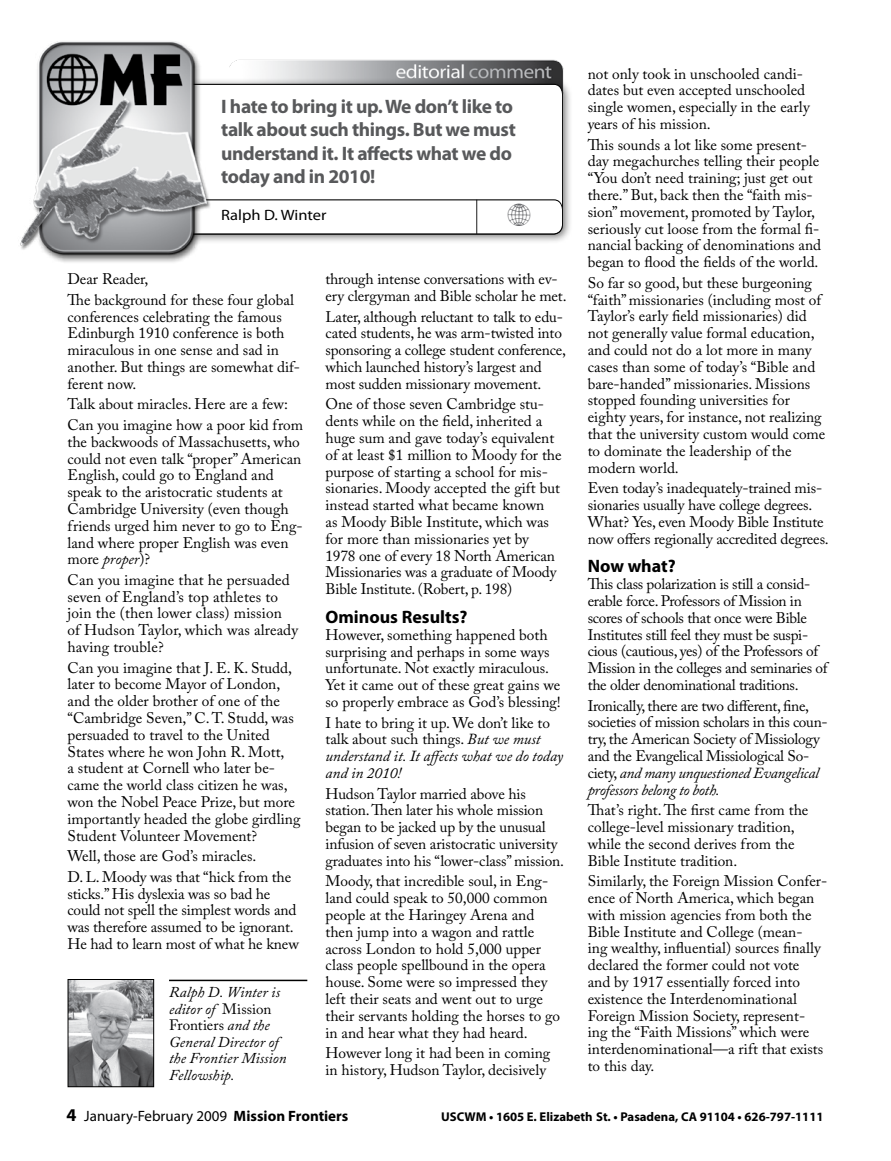
<style>
.page{position:relative;width:891px;height:1161px;background:#fff}
.page>*{position:absolute;margin:0;border:0;box-sizing:border-box;transform-origin:0 0}
.t1{font:700 19.5px/23.4px "Myriad Pro";letter-spacing:-.02em;color:#58595b}
.t2{font:700 18px "Myriad Pro";color:#000}
.t3{font:15.3px/16.8px "Adobe Caslon Pro";color:#000}
.t4{font:15.3px/16.8px "Adobe Caslon Pro";letter-spacing:-.02em;color:#000}
.t5{font:italic 15.3px/16.8px "Adobe Caslon Pro";color:#000}
.t6{font:italic 15px/16.5px "Adobe Caslon Pro";letter-spacing:.005em;color:#000}
.t7{font:15px "Myriad Pro";color:#000}
.t8{font:15px "Myriad Pro";color:#000;scale:1.1 1}
.t9{font:700 12.75px "Myriad Pro";color:#000}
.s1{font-style:italic}
.s2{font-style:normal}
.s3{font-weight:700;font-size:18px}
.s4{font-weight:700}
</style>
<div class="page">
<hr style="left:169px;top:980px;width:138px;height:1px;background:#000">
<img style="left:230px;top:59px;width:334px;height:19px">
<div style="left:171px;top:78px;width:402px;height:166px;background:#000;opacity:.55"></div>
<svg style="left:212px;top:84px;width:351px;height:116px"></svg>
<img style="left:20px;top:41px;width:192px;height:221px">
<img style="left:70px;top:981px;width:82px;height:104px">
<div style="left:68px;top:979px;width:86px;height:108px;border:1px solid #000"></div>
<svg style="left:177px;top:200px;width:386px;height:34px"></svg>
<p class="t1" style="left:221px;top:94px;width:296px">I hate to bring it up. We don’t like to talk about such things. But we must understand it. It affects what we do today and in 2010!</p>
<p class="t8" style="left:221px;top:206px;width:97px">Ralph D. Winter</p>
<p class="t3" style="left:68px;top:269px;width:228px;line-height:20.5px">Dear Reader,<br>The background for these four global</p>
<p class="t3" style="left:68px;top:308px;width:234px">conferences celebrating the famous<br>Edinburgh 1910 conference is both miraculous in one sense and sad in another. But things are somewhat dif&shy;ferent now.</p>
<p class="t3" style="left:68px;top:394px;width:237px;line-height:20.5px">Talk about miracles. Here are a few:<br>Can you imagine how a poor kid from</p>
<p class="t3" style="left:68px;top:433px;width:237px">the backwoods of Massachusetts, who could not even talk “proper” American<br>English, could go to England and speak to the aristocratic students at<br>Cambridge University (even though friends urged him never to go to Eng&shy;land where proper English was even more <span class="s1">proper</span>)?</p>
<p class="t3" style="left:68px;top:571px;width:232px">Can you imagine that he persuaded seven of England’s top athletes to join the (then lower class) mission of Hudson Taylor, which was already having trouble?</p>
<p class="t3" style="left:68px;top:659px;width:234px">Can you imagine that J. E. K. Studd, later to become Mayor of London, and the older brother of one of the “Cambridge Seven,” C. T. Studd, was persuaded to travel to the United States where he won John R. Mott,<br>a student at Cornell who later be&shy;came the world class citizen he was, won the Nobel Peace Prize, but more importantly headed the globe girdling Student Volunteer Movement?</p>
<p class="t3" style="left:68px;top:846px;width:225px;line-height:20.5px">Well, those are God’s miracles.<br>D. L. Moody was that “hick from the</p>
<p class="t3" style="left:68px;top:885px;width:233px">sticks.” His dyslexia was so bad he could not spell the simplest words and was therefore assumed to be ignorant.<br>He had to learn most of what he knew</p>
<p class="t6" style="left:169px;top:984px;width:119px">Ralph D. Winter is editor of <span class="s2">Mission<br>Frontiers</span> and the<br>General Director of the Frontier Mission<br>Fellowship.</p>
<p class="t3" style="left:326px;top:270px;width:243px">through intense conversations with ev&shy;ery clergyman and Bible scholar he met.</p>
<p class="t3" style="left:326px;top:308px;width:242px">Later, although reluctant to talk to edu&shy;cated students, he was arm-twisted into sponsoring a college student conference, which launched history’s largest and most sudden missionary movement.</p>
<p class="t3" style="left:326px;top:396px;width:238px">One of those seven Cambridge stu&shy;dents while on the field, inherited a huge sum and gave today’s equivalent of at least $1 million to Moody for the purpose of starting a school for mis&shy;sionaries. Moody accepted the gift but instead started what became known<br>as Moody Bible Institute, which was for more than missionaries yet by 1978 one of every 18 North American Missionaries was a graduate of Moody Bible Institute. (Robert, p. 198)</p>
<p class="t2" style="left:326px;top:605px;width:144px">Ominous Results?</p>
<p class="t3" style="left:326px;top:626px;width:237px">However, something happened both surprising and perhaps in some ways unfortunate. Not exactly miraculous.<br>Yet it came out of these great gains we so properly embrace as God’s blessing!</p>
<p class="t5" style="left:326px;top:714px;width:239px"><span class="s2">I hate to bring it up. We don’t like to talk about such things.</span> But we must understand it. It affects what we do today and in 2010!</p>
<p class="t3" style="left:326px;top:785px;width:240px">Hudson Taylor married above his station. Then later his whole mission began to be jacked up by the unusual infusion of seven aristocratic university graduates into his “lower-class” mission.</p>
<p class="t3" style="left:326px;top:873px;width:236px">Moody, that incredible soul, in Eng&shy;land could speak to 50,000 common people at the Haringey Arena and then jump into a wagon and rattle across London to hold 5,000 upper class people spellbound in the opera house. Some were so impressed they left their seats and went out to urge their servants holding the horses to go in and hear what they had heard.</p>
<p class="t3" style="left:326px;top:1044px;width:226px">However long it had been in coming in history, Hudson Taylor, decisively</p>
<p class="t3" style="left:588px;top:65px;width:223px">not only took in unschooled candi&shy;dates but even accepted unschooled single women, especially in the early years of his mission.</p>
<p class="t3" style="left:588px;top:136px;width:235px">This sounds a lot like some present&shy;day megachurches telling their people “You don’t need training; just get out there.” But, back then the “faith mis&shy;sion” movement, promoted by Taylor, seriously cut loose from the formal fi&shy;nancial backing of denominations and began to flood the fields of the world.</p>
<p class="t3" style="left:588px;top:274px;width:239px">So far so good, but these burgeoning “faith” missionaries (including most of Taylor’s early field missionaries) did not generally value formal education, and could not do a lot more in many cases than some of today’s “Bible and bare-handed” missionaries. Missions stopped founding universities for eighty years, for instance, not realizing that the university custom would come to dominate the leadership of the modern world.</p>
<p class="t3" style="left:588px;top:479px;width:243px">Even today’s inadequately-trained mis&shy;sionaries usually have college degrees.<br>What? Yes, even Moody Bible Institute now offers regionally accredited degrees.</p>
<p class="t2" style="left:588px;top:555px;width:90px">Now what?</p>
<p class="t4" style="left:588px;top:576px;width:241px">This class polarization is still a consid&shy;erable force. Professors of Mission in scores of schools that once were Bible Institutes still feel they must be suspi&shy;cious (cautious, yes) of the Professors of Mission in the colleges and seminaries of the older denominational traditions.</p>
<p class="t4" style="left:588px;top:697px;width:241px">Ironically, there are two different, fine, societies of mission scholars in this coun&shy;try, the American Society of Missiology and the Evangelical Missiological So&shy;ciety, <span class="s1">and many unquestioned Evangelical professors belong to both.</span></p>
<p class="t3" style="left:588px;top:802px;width:222px">That’s right. The first came from the college-level missionary tradition, while the second derives from the Bible Institute tradition.</p>
<p class="t3" style="left:588px;top:872px;width:241px">Similarly, the Foreign Mission Confer&shy;ence of North America, which began with mission agencies from both the Bible Institute and College (mean-<br>ing wealthy, influential) sources finally declared the former could not vote<br>and by 1917 essentially forced into existence the Interdenominational Foreign Mission Society, represent&shy;ing the “Faith Missions” which were interdenominational—a rift that exists to this day.</p>
<p class="t7" style="left:67px;top:1106px;width:283px"><span class="s3">4</span> January-February 2009 <span class="s4">Mission Frontiers</span></p>
<p class="t9" style="left:441px;top:1108px;width:384px">USCWM • 1605 E. Elizabeth St. • Pasadena, CA 91104 • 626-797-1111</p>
</div>
